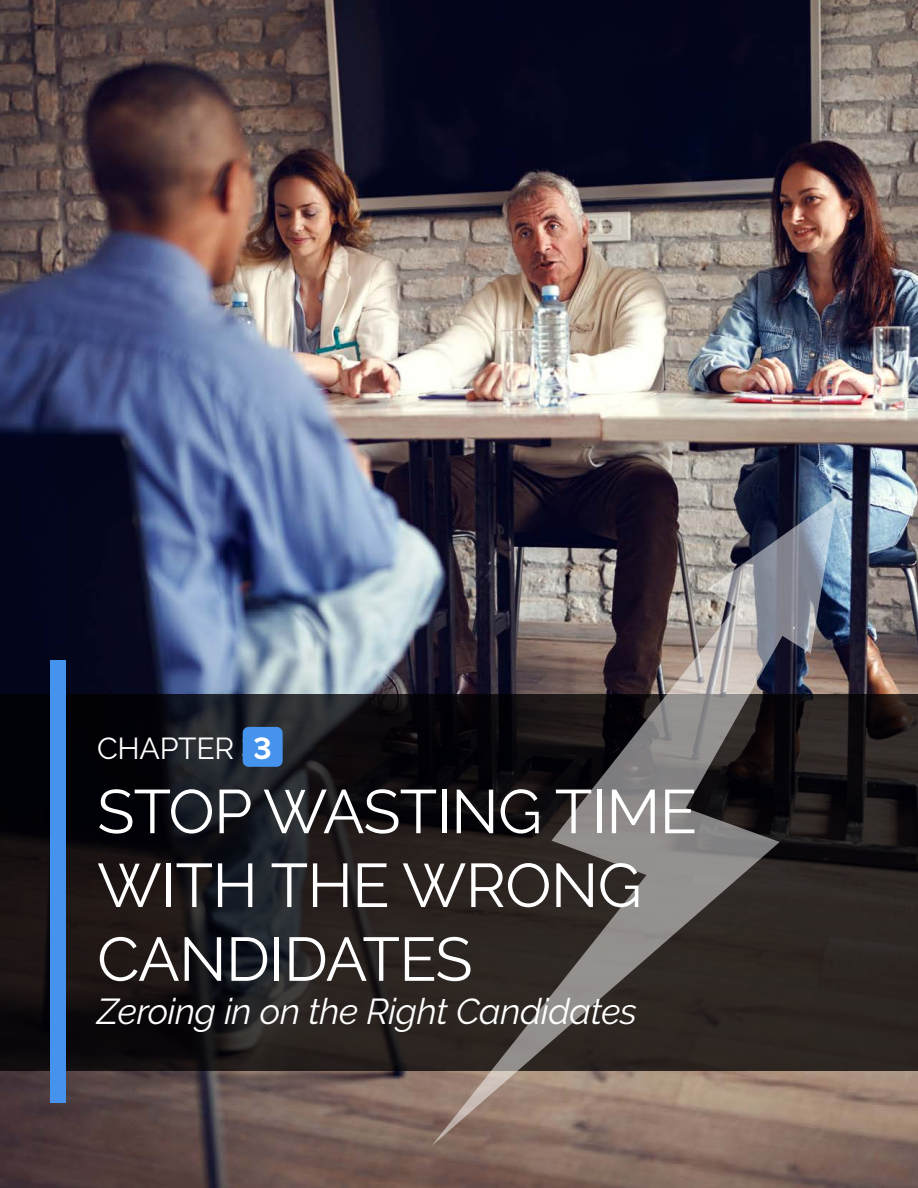
<style>
.page{position:relative;width:918px;height:1188px;background:#fff}
.page>*{position:absolute;margin:0;border:0;box-sizing:border-box;transform-origin:0 0}
.t1{font:61.5px/73.8px "Raleway";letter-spacing:-.01em;color:#fff}
.t2{font:italic 35.85px "Raleway";letter-spacing:-.01em;color:#fff}
.t3{font:30.15px "Raleway";letter-spacing:-.01em;color:#fff}
.t4{font:700 30.15px "Raleway";color:#fff;scale:1.06 1}
</style>
<div class="page">
<img style="left:0;top:0;width:918px;height:1188px">
<svg style="left:0;top:695px;width:918px;height:376px;background:#1a1718"></svg>
<div style="left:50px;top:661px;width:16px;height:442px;background:#4693ed"></div>
<svg style="left:432px;top:497px;width:405px;height:648px;background:#504949"></svg>
<div style="left:243px;top:727px;width:40px;height:40px;background:#4693ed;border-radius:6px"></div>
<p class="t4" style="left:253px;top:731px;width:19px">3</p>
<p class="t3" style="left:97px;top:731px;width:169px">CHAPTER 3:</p>
<p class="t1" style="left:97px;top:775px;width:601px">STOP WASTING TIME<br>WITH THE WRONG<br>CANDIDATES</p>
<p class="t2" style="left:97px;top:990px;width:541px">Zeroing in on the Right Candidates</p>
</div>
